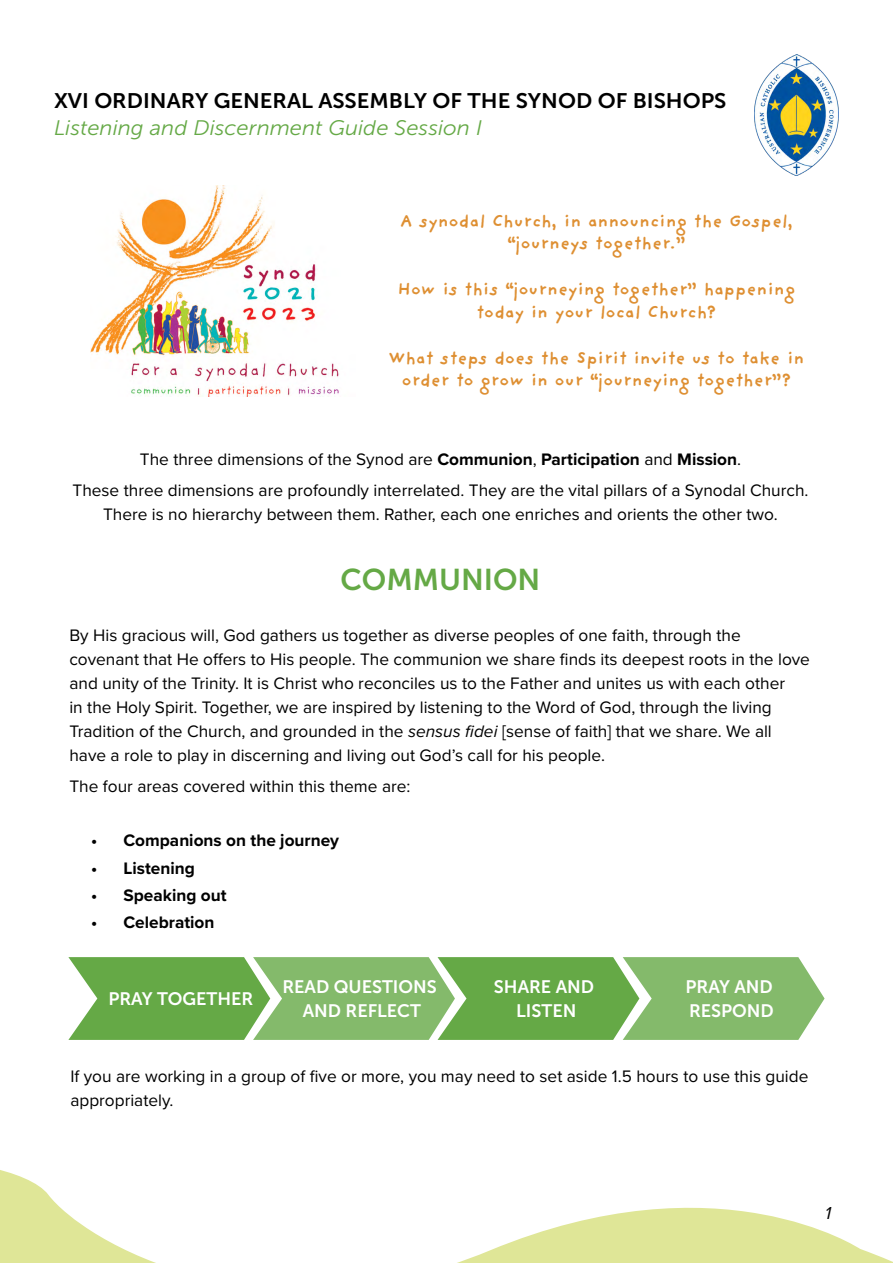
<style>
.page{position:relative;width:893px;height:1263px;background:#fff}
.page>*{position:absolute;margin:0;border:0;box-sizing:border-box;transform-origin:0 0}
.t1{font:30px "Museo Sans 700";color:#65a946}
.t2{font:21px "Museo Sans 700";color:#000;scale:1.05 1}
.t3{font:italic 21px "Museo Sans 300";color:#65a946;scale:1.05 1}
.t4{font:700 18px/22.5px "Providence Sans Pro";letter-spacing:.005em;color:#de8f32;text-align:center}
.t5{font:18px/24px "Museo Sans 700";color:#fff;text-align:center}
.t6{font:italic 18px "Proxima Nova";color:#000}
.t7{font:17.25px/24px "Proxima Nova";color:#000}
.t8{font:700 17.25px "Proxima Nova";color:#000}
.s1{font-weight:700}
.s2{font-style:italic}
</style>
<div class="page">
<img style="left:91px;top:186px;width:248px;height:210px">
<svg style="left:68px;top:957px;width:757px;height:83px;background:#7fb766"></svg>
<img style="left:754px;top:54px;width:85px;height:122px">
<svg style="left:0;top:1170px;width:893px;height:93px"></svg>
<p class="t2" style="left:54px;top:89px;width:642px">XVI ORDINARY GENERAL ASSEMBLY OF THE SYNOD OF BISHOPS</p>
<p class="t3" style="left:54px;top:117px;width:409px">Listening and Discernment Guide Session I</p>
<p class="t4" style="left:400px;top:209px;width:395px">A synodal Church, in announcing the Gospel, “journeys together.”</p>
<p class="t4" style="left:397px;top:278px;width:399px">How is this “journeying together” happening today in your local Church?</p>
<p class="t4" style="left:388px;top:346px;width:418px">What steps does the Spirit invite us to take in order to grow in our “journeying together”?</p>
<p class="t7" style="left:72px;top:443px;width:737px;line-height:30.8px;text-align:center">The three dimensions of the Synod are <span class="s1">Communion</span>, <span class="s1">Participation</span> and <span class="s1">Mission</span>.<br>These three dimensions are profoundly interrelated. They are the vital pillars of a Synodal Church.</p>
<p class="t7" style="left:103px;top:501px;width:676px">There is no hierarchy between them. Rather, each one enriches and orients the other two.</p>
<h1 class="t1" style="left:341px;top:562px;width:201px">COMMUNION</h1>
<p class="t7" style="left:69px;top:622px;width:742px">By His gracious will, God gathers us together as diverse peoples of one faith, through the covenant that He offers to His people. The communion we share finds its deepest roots in the love and unity of the Trinity. It is Christ who reconciles us to the Father and unites us with each other<br>in the Holy Spirit. Together, we are inspired by listening to the Word of God, through the living Tradition of the Church, and grounded in the <span class="s2">sensus fidei</span> [sense of faith] that we share. We all have a role to play in discerning and living out God’s call for his people.</p>
<p class="t7" style="left:69px;top:773px;width:343px">The four areas covered within this theme are:</p>
<p class="t8" style="left:91px;top:828px;width:250px">• Companions on the journey</p>
<p class="t8" style="left:91px;top:855px;width:105px">• Listening</p>
<p class="t8" style="left:91px;top:882px;width:137px">• Speaking out</p>
<p class="t8" style="left:91px;top:909px;width:125px">• Celebration</p>
<p class="t5" style="left:108px;top:987px;width:147px">PRAY TOGETHER</p>
<p class="t5" style="left:282px;top:975px;width:156px">READ QUESTIONS<br>AND REFLECT</p>
<p class="t5" style="left:494px;top:975px;width:102px">SHARE AND<br>LISTEN</p>
<p class="t5" style="left:686px;top:975px;width:90px;text-align:left">PRAY AND<br>RESPOND</p>
<p class="t7" style="left:70px;top:1063px;width:739px">If you are working in a group of five or more, you may need to set aside 1.5 hours to use this guide appropriately.</p>
<p class="t6" style="left:825px;top:1200px;width:8px">1</p>
</div>
